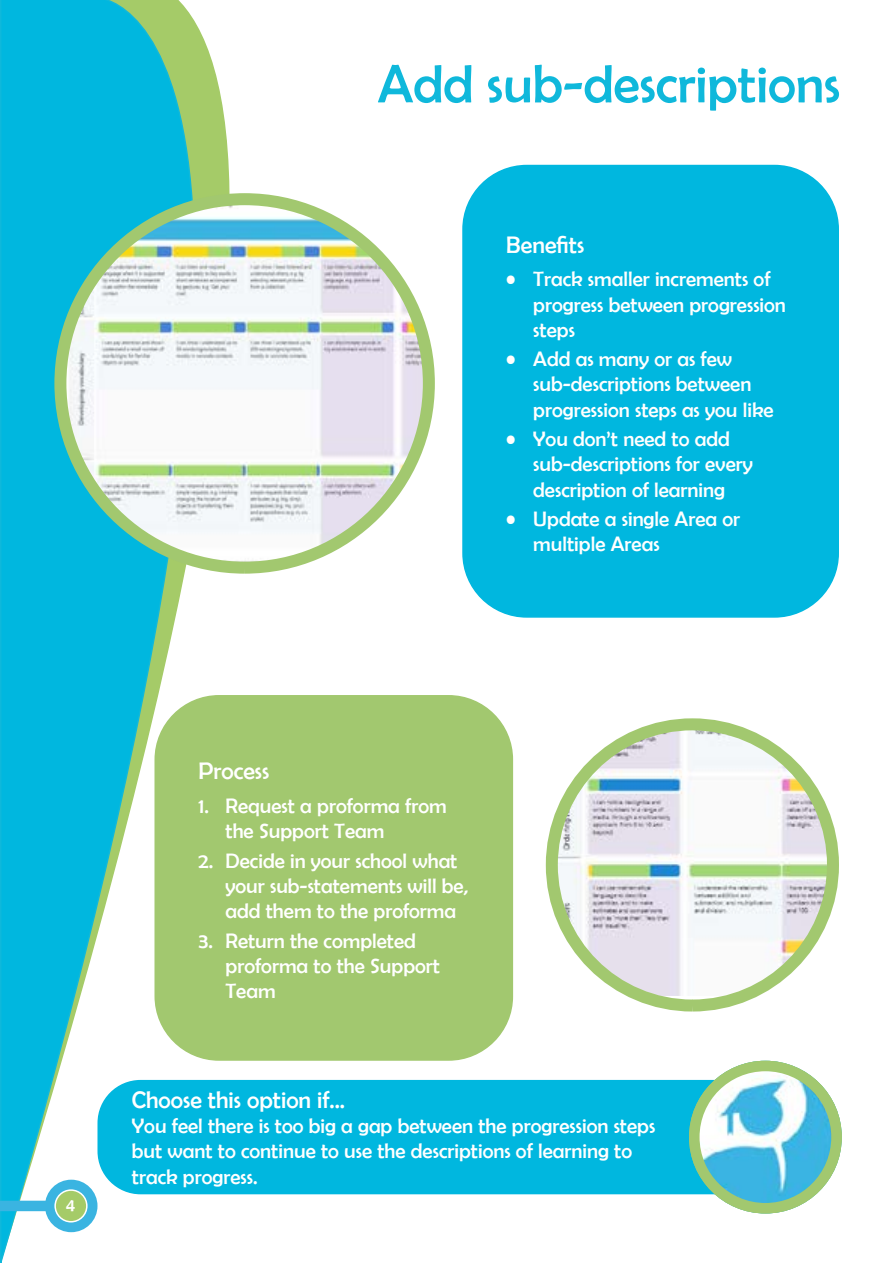
<style>
.page{position:relative;width:893px;height:1263px;background:#fff}
.page>*{position:absolute;margin:0;border:0;box-sizing:border-box;transform-origin:0 0}
.t1{font:54px "Berlin Sans FB";color:#0fb8db}
.t2{font:24px "Berlin Sans FB";color:#fff}
.t3{font:21px/25.2px "Berlin Sans FB";color:#fff}
.t4{font:18px "Berlin Sans FB";color:#fff}
</style>
<div class="page">
<svg style="left:0;top:0;width:371px;height:1263px"></svg>
<div style="left:0;top:1201px;width:50px;height:10px;background:#3ab4e1"></div>
<div style="left:45px;top:1180px;width:52px;height:52px;border:10px solid #3ab4e1;border-radius:50%"></div>
<div style="left:55px;top:1190px;width:32px;height:32px;background:#a5cb68;border-radius:50%"></div>
<div style="left:54px;top:1189px;width:34px;height:33px;border:2px solid #fff;border-radius:50%"></div>
<img style="left:60px;top:199px;width:369px;height:369px;border-radius:184px">
<div style="left:54px;top:193px;width:381px;height:381px;border:12px solid #a2c86f;border-radius:50%"></div>
<div style="left:463px;top:166px;width:375px;height:451px;background:#00b7df;border-radius:64px"></div>
<div style="left:462px;top:165px;width:377px;height:453px;border:2px solid #00b7df;border-radius:64px"></div>
<div style="left:155px;top:696px;width:357px;height:364px;background:#a2c86f;border-radius:64px"></div>
<div style="left:154px;top:695px;width:359px;height:366px;border:2px solid #a2c86f;border-radius:64px"></div>
<div style="left:98px;top:1081px;width:659px;height:112px;background:#00b7df;border-radius:42px"></div>
<div style="left:97px;top:1080px;width:661px;height:114px;border:2px solid #00b7df;border-radius:42px"></div>
<img style="left:552px;top:727px;width:281px;height:269px">
<div style="left:546px;top:718px;width:293px;height:293px;border:12px solid #a2c86f;border-radius:50%"></div>
<img style="left:694px;top:1066px;width:142px;height:142px;border-radius:71px">
<div style="left:689px;top:1061px;width:153px;height:152px;border:10px solid #a2c86f;border-radius:50%"></div>
<h1 class="t1" style="left:378px;top:54px;width:464px">Add sub-descriptions</h1>
<p class="t2" style="left:506px;top:231px;width:79px">Benefits</p>
<p class="t3" style="left:533px;top:267px;width:254px;text-indent:-27px">• Track smaller increments of progress between progression steps</p>
<p class="t3" style="left:533px;top:346px;width:242px;text-indent:-27px">• Add as many or as few sub-descriptions between progression steps as you like</p>
<p class="t3" style="left:533px;top:426px;width:221px;text-indent:-27px">• You don’t need to add sub-descriptions for every description of learning</p>
<p class="t3" style="left:533px;top:506px;width:208px;text-indent:-27px">• Update a single Area or multiple Areas</p>
<p class="t4" style="left:66px;top:1195px;width:10px">4</p>
<p class="t2" style="left:199px;top:758px;width:72px">Process</p>
<p class="t3" style="left:226px;top:793px;width:223px;text-indent:-27px">1. Request a proforma from the Support Team</p>
<p class="t3" style="left:226px;top:848px;width:244px;text-indent:-27px">2. Decide in your school what your sub-statements will be, add them to the proforma</p>
<p class="t3" style="left:226px;top:928px;width:216px;text-indent:-27px">3. Return the completed proforma to the Support<br>Team</p>
<p class="t2" style="left:132px;top:1086px;width:215px">Choose this option if...</p>
<p class="t3" style="left:132px;top:1113px;width:525px">You feel there is too big a gap between the progression steps but want to continue to use the descriptions of learning to track progress.</p>
</div>
